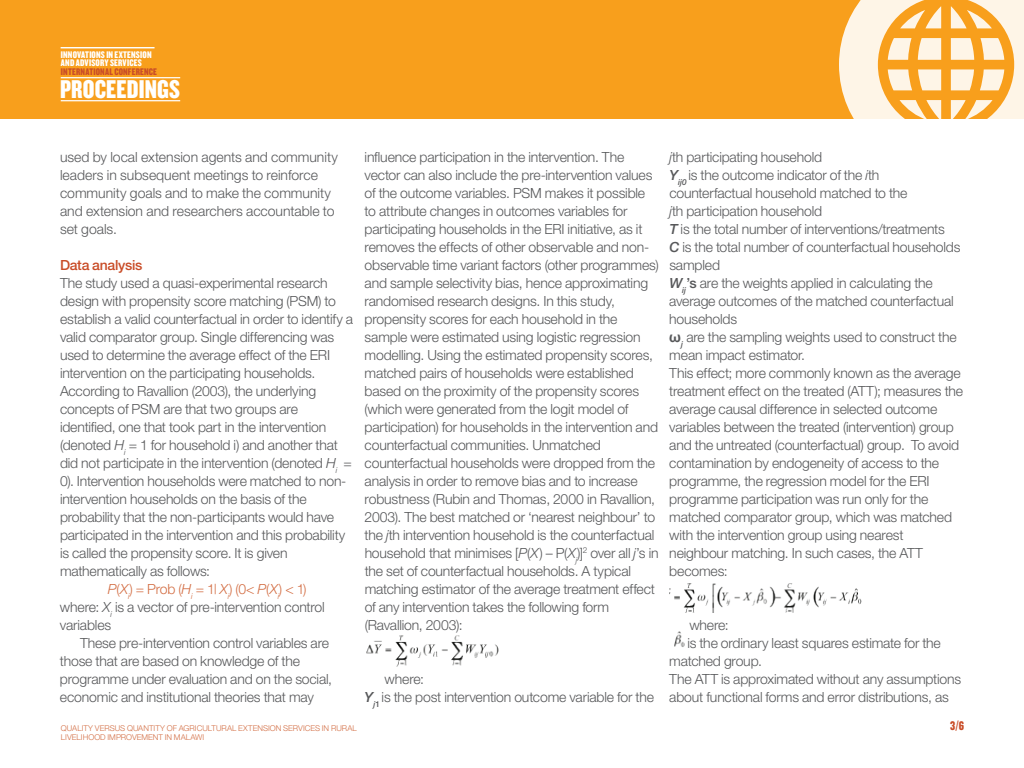
<style>
.page{position:relative;width:1024px;height:768px;background:#fff}
.page>*{position:absolute;margin:0;border:0;box-sizing:border-box;transform-origin:0 0}
.t1{font:26.7px "Knockout HTF69 Full Liteweight";letter-spacing:.005em;color:#fff}
.t2{font:300 14px/18px "Helvetica Neue";letter-spacing:-.015em;color:#57585a}
.t3{font:300 14px "Helvetica Neue";color:#d36e44}
.t4{font:500 14px "Helvetica Neue";letter-spacing:-.02em;color:#c94d28}
.t5{font:13px "Knockout HTF69 Full Liteweight";color:#c94d28}
.t6{font:10px/8.5px "Knockout HTF69 Full Liteweight";letter-spacing:.015em;color:#fff}
.t7{font:10px "Knockout HTF69 Full Liteweight";letter-spacing:.015em;color:#c94d28}
.t8{font:300 8px/9px "Helvetica Neue";letter-spacing:.005em;color:#d36e44}
.s1{font-style:italic}
.s2{font-weight:500;font-style:italic}
.s3{font-weight:500}
.s4{font-family:"Arial";font-weight:700}
</style>
<div class="page">
<div style="left:0;top:0;width:1024px;height:119px;background:#f89f1c"></div>
<hr style="left:61px;top:77px;width:119px;height:1px;background:#fff">
<hr style="left:61px;top:100px;width:119px;height:1px;background:#fff">
<hr style="left:61px;top:47px;width:94px;height:1px;background:#fff">
<svg style="left:839px;top:0;width:185px;height:119px;fill:#fef5e7"></svg>
<svg style="left:951px;top:38px;width:23px;height:22px"></svg>
<svg style="left:951px;top:6px;width:41px;height:22px"></svg>
<svg style="left:951px;top:69px;width:23px;height:21px"></svg>
<svg style="left:951px;top:100px;width:42px;height:19px"></svg>
<img style="left:366px;top:635px;width:133px;height:32px">
<img style="left:669px;top:583px;width:192px;height:30px">
<img style="left:674px;top:631px;width:11px;height:16px">
<p class="t6" style="left:61px;top:50px;width:92px">INNOVATIONS IN EXTENSION<br>AND ADVISORY SERVICES</p>
<p class="t7" style="left:61px;top:66px;width:97px">INTERNATIONAL CONFERENCE</p>
<h1 class="t1" style="left:60px;top:75px;width:122px">PROCEEDINGS</h1>
<p class="t2" style="left:60px;top:148px;width:279px">used by local extension agents and community leaders in subsequent meetings to reinforce community goals and to make the community and extension and researchers accountable to set goals.</p>
<p class="t4" style="left:60px;top:257px;width:84px">Data analysis</p>
<p class="t2" style="left:60px;top:274px;width:269px">The study used a quasi-experimental research</p>
<p class="t2" style="left:60px;top:292px;width:277px">design with propensity score matching (PSM) to</p>
<p class="t2" style="left:60px;top:310px;width:295px">establish a valid counterfactual in order to identify a</p>
<p class="t2" style="left:60px;top:328px;width:276px">valid comparator group. Single differencing was</p>
<p class="t2" style="left:60px;top:346px;width:272px">used to determine the average effect of the ERI</p>
<p class="t2" style="left:60px;top:364px;width:257px">intervention on the participating households.</p>
<p class="t2" style="left:60px;top:382px;width:258px">According to Ravallion (2003), the underlying</p>
<p class="t2" style="left:60px;top:400px;width:240px">concepts of PSM are that two groups are</p>
<p class="t2" style="left:60px;top:418px;width:268px">identified, one that took part in the intervention</p>
<p class="t2" style="left:60px;top:436px;width:279px">(denoted <span class="s1">H</span><sub>i</sub> = 1 for household i) and another that</p>
<p class="t2" style="left:60px;top:454px;width:293px">did not participate in the intervention (denoted <span class="s1">H</span><sub>i</sub> =</p>
<p class="t2" style="left:60px;top:472px;width:288px">0). Intervention households were matched to non-</p>
<p class="t2" style="left:60px;top:490px;width:248px">intervention households on the basis of the</p>
<p class="t2" style="left:60px;top:508px;width:276px">probability that the non-participants would have</p>
<p class="t2" style="left:60px;top:526px;width:287px">participated in the intervention and this probability</p>
<p class="t2" style="left:60px;top:544px;width:229px">is called the propensity score. It is given</p>
<p class="t2" style="left:60px;top:562px;width:152px">mathematically as follows:</p>
<p class="t3" style="left:108px;top:580px;width:200px"><span class="s1">P</span>(<span class="s1">X</span><sub>i</sub>) = Prob (<span class="s1">H</span><sub>i</sub> = 1| <span class="s1">X</span><sub>i</sub>) (0&lt; <span class="s1">P</span>(<span class="s1">X</span><sub>i</sub>) &lt; 1)</p>
<p class="t2" style="left:60px;top:598px;width:266px">where: <span class="s1">X</span><sub>i</sub> is a vector of pre-intervention control</p>
<p class="t2" style="left:60px;top:616px;width:53px">variables</p>
<p class="t2" style="left:80px;top:634px;width:251px">These pre-intervention control variables are</p>
<p class="t2" style="left:60px;top:652px;width:242px">those that are based on knowledge of the</p>
<p class="t2" style="left:60px;top:670px;width:274px">programme under evaluation and on the social,</p>
<p class="t2" style="left:60px;top:688px;width:255px">economic and institutional theories that may</p>
<p class="t2" style="left:365px;top:148px;width:296px">influence participation in the intervention. The vector can also include the pre-intervention values of the outcome variables. PSM makes it possible to attribute changes in outcomes variables for participating households in the ERI initiative, as it removes the effects of other observable and non&shy;observable time variant factors (other programmes) and sample selectivity bias, hence approximating randomised research designs. In this study, propensity scores for each household in the sample were estimated using logistic regression modelling. Using the estimated propensity scores, matched pairs of households were established based on the proximity of the propensity scores (which were generated from the logit model of participation) for households in the intervention and counterfactual communities. Unmatched counterfactual households were dropped from the analysis in order to remove bias and to increase robustness (Rubin and Thomas, 2000 in Ravallion, 2003). The best matched or ‘nearest neighbour’ to the <span class="s1">j</span>th intervention household is the counterfactual household that minimises [<span class="s1">P</span>(<span class="s1">X</span>) – P(<span class="s1">X</span><sub>j</sub>)]<sup>2</sup> over all <span class="s1">j</span>’s in the set of counterfactual households. A typical matching estimator of the average treatment effect of any intervention takes the following form (Ravallion, 2003):</p>
<p class="t2" style="left:365px;top:670px;width:291px;text-indent:20px">where:<br><span class="s2">Y</span><sub>j</sub><sub>1</sub> is the post intervention outcome variable for the</p>
<p class="t2" style="left:669px;top:148px;width:295px"><span class="s1">j</span>th participating household<br><span class="s2">Y</span><sub>ij0</sub> is the outcome indicator of the <span class="s1">i</span>th counterfactual household matched to the<br><span class="s1">j</span>th participation household<br><span class="s2">T</span> is the total number of interventions/treatments<br><span class="s2">C</span> is the total number of counterfactual households sampled<br><span class="s2">W</span><sub>ij</sub><span class="s3">’s</span> are the weights applied in calculating the average outcomes of the matched counterfactual households<br><span class="s4">ω</span><sub>j</sub> are the sampling weights used to construct the mean impact estimator.<br>This effect; more commonly known as the average treatment effect on the treated (ATT); measures the average causal difference in selected outcome variables between the treated (intervention) group and the untreated (counterfactual) group. To avoid contamination by endogeneity of access to the programme, the regression model for the ERI programme participation was run only for the matched comparator group, which was matched with the intervention group using nearest neighbour matching. In such cases, the ATT becomes:</p>
<p class="t2" style="left:689px;top:616px;width:41px">where:</p>
<p class="t2" style="left:687px;top:634px;width:255px">is the ordinary least squares estimate for the</p>
<p class="t2" style="left:669px;top:652px;width:94px">matched group.</p>
<p class="t2" style="left:669px;top:670px;width:293px">The ATT is approximated without any assumptions</p>
<p class="t2" style="left:669px;top:688px;width:281px">about functional forms and error distributions, as</p>
<p class="t8" style="left:61px;top:723px;width:297px">QUALITY VERSUS QUANTITY OF AGRICULTURAL EXTENSION SERVICES IN RURAL<br>LIVELIHOOD IMPROVEMENT IN MALAWI</p>
<p class="t5" style="left:950px;top:719px;width:15px">3/6</p>
</div>
